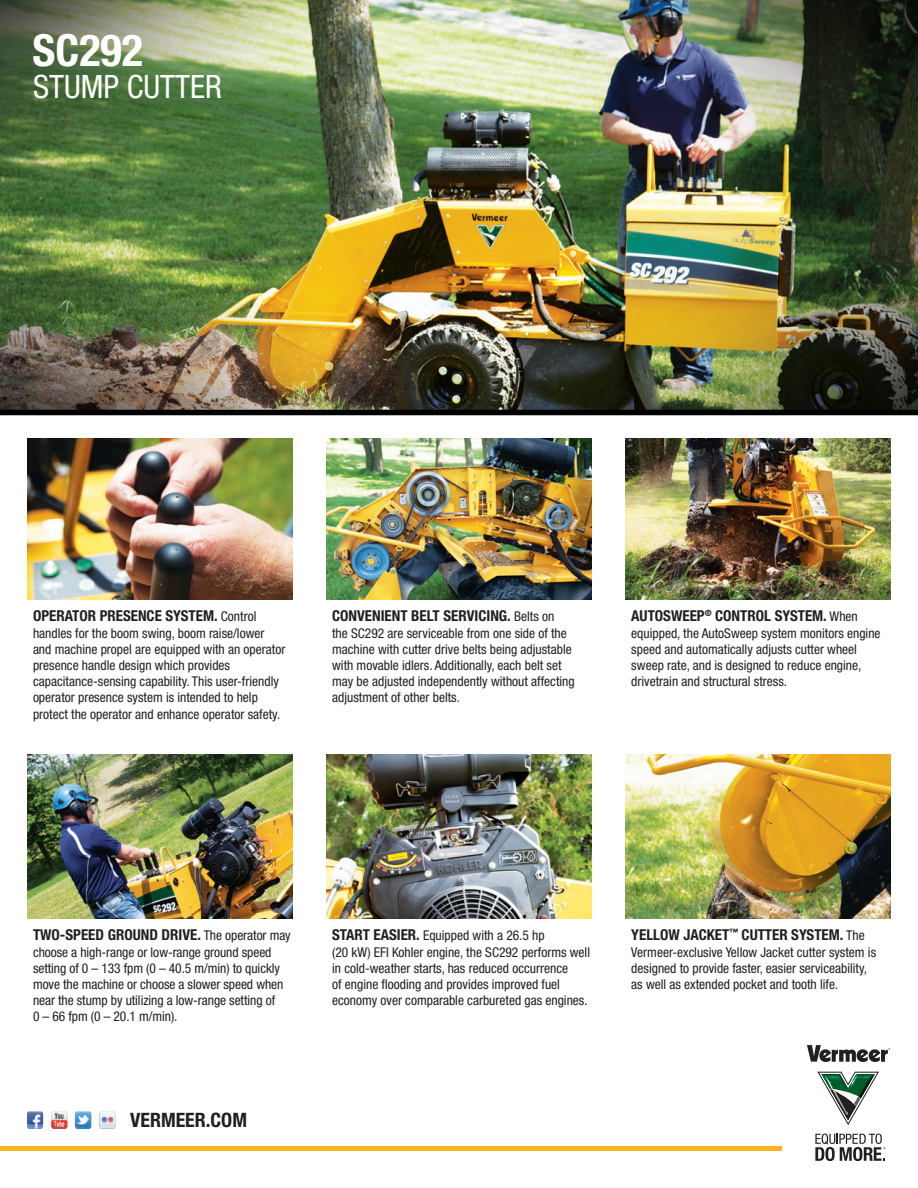
<style>
.page{position:relative;width:918px;height:1188px;background:#fff}
.page>*{position:absolute;margin:0;border:0;box-sizing:border-box;transform-origin:0 0}
.t1{font:700 condensed 44.25px "Helvetica Neue";color:#fff}
.t2{font:condensed 32.25px "Helvetica Neue";color:#fff}
.t3{font:700 condensed 19.8px "Helvetica Neue";color:#231f20}
.t4{font:700 condensed 15px "Helvetica Neue";color:#231f20}
.t5{font:condensed 13.5px/16.2px "Helvetica Neue";color:#231f20}
.s1{font-weight:400;font-size:13.5px}
.s2{font-weight:700;font-size:15px}
</style>
<div class="page">
<img style="left:0;top:0;width:918px;height:410px">
<img style="left:326px;top:438px;width:266px;height:162px">
<img style="left:625px;top:438px;width:266px;height:162px">
<img style="left:326px;top:754px;width:266px;height:165px">
<img style="left:625px;top:754px;width:266px;height:165px">
<div style="left:0;top:410px;width:918px;height:5px;background:#010101"></div>
<svg style="left:807px;top:1045px;width:83px;height:17px"></svg>
<svg style="left:815px;top:1134px;width:71px;height:27px"></svg>
<svg style="left:817px;top:1072px;width:62px;height:53px"></svg>
<img style="left:27px;top:1111px;width:89px;height:18px">
<hr style="left:0;top:1146px;width:781px;height:4px;background:#fcb423">
<img style="left:27px;top:754px;width:266px;height:165px">
<img style="left:27px;top:438px;width:266px;height:162px">
<p class="t1" style="left:33px;top:24px;width:112px">SC292</p>
<p class="t2" style="left:33px;top:68px;width:190px">STUMP CUTTER</p>
<p class="t4" style="left:33px;top:607px;width:225px">OPERATOR PRESENCE SYSTEM. <span class="s1">Control</span></p>
<p class="t5" style="left:33px;top:625px;width:254px">handles for the boom swing, boom raise/lower and machine propel are equipped with an operator presence handle design which provides</p>
<p class="t5" style="left:33px;top:673px;width:247px">capacitance-sensing capability. This user-friendly operator presence system is intended to help</p>
<p class="t5" style="left:33px;top:706px;width:249px">protect the operator and enhance operator safety.</p>
<p class="t4" style="left:332px;top:607px;width:224px">CONVENIENT BELT SERVICING. <span class="s1">Belts on</span></p>
<p class="t5" style="left:332px;top:625px;width:244px">the SC292 are serviceable from one side of the machine with cutter drive belts being adjustable with movable idlers. Additionally, each belt set may be adjusted independently without affecting adjustment of other belts.</p>
<p class="t4" style="left:631px;top:607px;width:228px">AUTOSWEEP<sup>®</sup> CONTROL SYSTEM. <span class="s1">When</span></p>
<p class="t5" style="left:631px;top:625px;width:251px">equipped, the AutoSweep system monitors engine speed and automatically adjusts cutter wheel sweep rate, and is designed to reduce engine, drivetrain and structural stress.</p>
<p class="t4" style="left:33px;top:926px;width:259px">TWO-SPEED GROUND DRIVE. <span class="s1">The operator may</span></p>
<p class="t5" style="left:33px;top:944px;width:252px">choose a high-range or low-range ground speed setting of 0 – 133 fpm (0 – 40.5 m/min) to quickly move the machine or choose a slower speed when near the stump by utilizing a low-range setting of 0 – 66 fpm (0 – 20.1 m/min).</p>
<p class="t3" style="left:130px;top:1108px;width:118px">VERMEER.COM</p>
<p class="t5" style="left:332px;top:927px;width:259px"><span class="s2">START EASIER.</span> Equipped with a 26.5 hp<br>(20 kW) EFI Kohler engine, the SC292 performs well in cold-weather starts, has reduced occurrence</p>
<p class="t5" style="left:332px;top:976px;width:229px">of engine flooding and provides improved fuel</p>
<p class="t5" style="left:332px;top:992px;width:257px">economy over comparable carbureted gas engines.</p>
<p class="t4" style="left:631px;top:926px;width:235px">YELLOW JACKET<sup>™</sup> CUTTER SYSTEM. <span class="s1">The</span></p>
<p class="t5" style="left:631px;top:944px;width:246px">Vermeer-exclusive Yellow Jacket cutter system is designed to provide faster, easier serviceability, as well as extended pocket and tooth life.</p>
</div>
